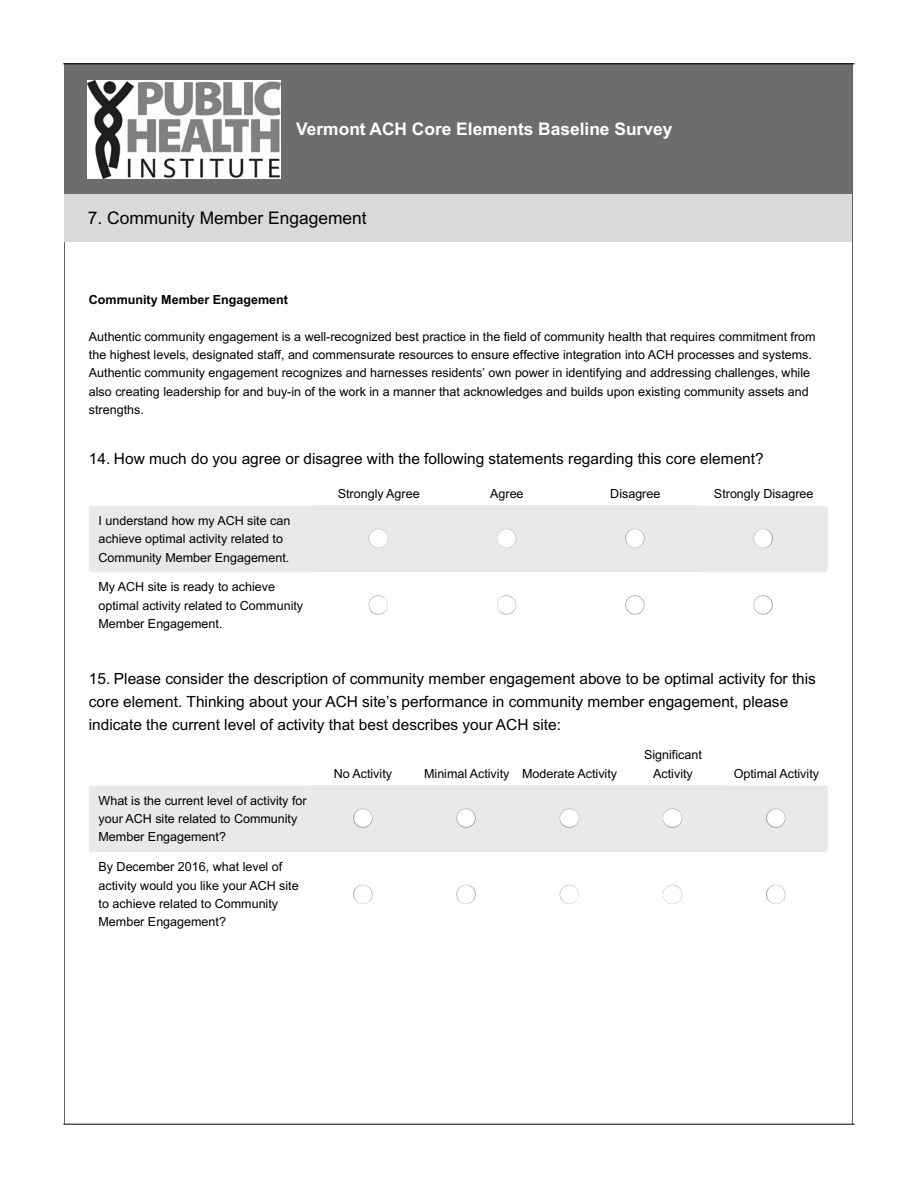
<style>
.page{position:relative;width:918px;height:1188px;background:#fff}
.page>*{position:absolute;margin:0;border:0;box-sizing:border-box;transform-origin:0 0}
.t1{font:700 17.4px "Arial";letter-spacing:.005em;color:#fff}
.t2{font:17.4px "Arial";letter-spacing:.005em;color:#000}
.t3{font:15.45px/23.1px "Arial";letter-spacing:.005em;color:#000}
.t4{font:12.6px/18.3px "Arial";letter-spacing:.005em;color:#000}
.t5{font:700 12.6px "Arial";letter-spacing:.005em;color:#000}
</style>
<div class="page">
<hr style="left:64px;top:64px;width:1px;height:1059px;background:#606060">
<hr style="left:852px;top:64px;width:1px;height:1059px;background:#606060">
<div style="left:65px;top:194px;width:787px;height:47px;background:#d9d9d9"></div>
<div style="left:65px;top:64px;width:787px;height:130px;background:#6d6d6d"></div>
<img style="left:88px;top:80px;width:193px;height:99px">
<div style="left:89px;top:506px;width:226px;height:66px;background:#e9e9e9"></div>
<div style="left:315px;top:506px;width:128px;height:66px;background:#e9e9e9"></div>
<div style="left:443px;top:506px;width:128px;height:66px;background:#e9e9e9"></div>
<div style="left:571px;top:506px;width:129px;height:66px;background:#e9e9e9"></div>
<div style="left:700px;top:506px;width:128px;height:66px;background:#e9e9e9"></div>
<div style="left:89px;top:785px;width:222px;height:67px;background:#e9e9e9"></div>
<div style="left:311px;top:785px;width:104px;height:67px;background:#e9e9e9"></div>
<div style="left:415px;top:785px;width:103px;height:67px;background:#e9e9e9"></div>
<div style="left:518px;top:785px;width:103px;height:67px;background:#e9e9e9"></div>
<div style="left:621px;top:785px;width:104px;height:67px;background:#e9e9e9"></div>
<div style="left:725px;top:785px;width:103px;height:67px;background:#e9e9e9"></div>
<img style="left:369px;top:529px;width:19px;height:19px;border-radius:50%">
<img style="left:497px;top:529px;width:19px;height:19px;border-radius:50%">
<img style="left:625px;top:529px;width:20px;height:19px;border-radius:50%">
<img style="left:754px;top:529px;width:19px;height:19px;border-radius:50%">
<img style="left:369px;top:595px;width:19px;height:20px;border-radius:50%">
<img style="left:497px;top:595px;width:19px;height:20px;border-radius:50%">
<img style="left:625px;top:595px;width:20px;height:20px;border-radius:50%">
<img style="left:754px;top:595px;width:19px;height:20px;border-radius:50%">
<img style="left:353px;top:809px;width:20px;height:19px;border-radius:50%">
<img style="left:456px;top:809px;width:20px;height:19px;border-radius:50%">
<img style="left:560px;top:809px;width:19px;height:19px;border-radius:50%">
<img style="left:663px;top:809px;width:19px;height:19px;border-radius:50%">
<img style="left:766px;top:809px;width:19px;height:19px;border-radius:50%">
<img style="left:353px;top:885px;width:20px;height:19px;border-radius:50%">
<img style="left:456px;top:885px;width:20px;height:19px;border-radius:50%">
<img style="left:560px;top:885px;width:19px;height:19px;border-radius:50%">
<img style="left:663px;top:885px;width:19px;height:19px;border-radius:50%">
<img style="left:766px;top:885px;width:19px;height:19px;border-radius:50%">
<hr style="left:64px;top:64px;width:790px;height:1px;background:#000">
<hr style="left:64px;top:1124px;width:790px;height:1px;background:#000">
<h1 class="t1" style="left:296px;top:119px;width:377px">Vermont ACH Core Elements Baseline Survey</h1>
<h1 class="t2" style="left:88px;top:208px;width:280px">7. Community Member Engagement</h1>
<p class="t5" style="left:89px;top:293px;width:201px">Community Member Engagement</p>
<p class="t4" style="left:89px;top:327px;width:728px">Authentic community engagement is a well-recognized best practice in the field of community health that requires commitment from the highest levels, designated staff, and commensurate resources to ensure effective integration into ACH processes and systems.<br>Authentic community engagement recognizes and harnesses residents’ own power in identifying and addressing challenges, while also creating leadership for and buy-in of the work in a manner that acknowledges and builds upon existing community assets and strengths.</p>
<p class="t3" style="left:89px;top:447px;width:676px">14. How much do you agree or disagree with the following statements regarding this core element?</p>
<p class="t4" style="left:99px;top:511px;width:193px">I understand how my ACH site can achieve optimal activity related to<br>Community Member Engagement.</p>
<p class="t4" style="left:99px;top:578px;width:206px">My ACH site is ready to achieve optimal activity related to Community<br>Member Engagement.</p>
<p class="t4" style="left:338px;top:484px;width:83px">Strongly Agree</p>
<p class="t4" style="left:490px;top:484px;width:35px">Agree</p>
<p class="t4" style="left:610px;top:484px;width:52px">Disagree</p>
<p class="t4" style="left:714px;top:484px;width:101px">Strongly Disagree</p>
<p class="t3" style="left:89px;top:667px;width:729px">15. Please consider the description of community member engagement above to be optimal activity for this core element. Thinking about your ACH site’s performance in community member engagement, please indicate the current level of activity that best describes your ACH site:</p>
<p class="t4" style="left:99px;top:791px;width:210px">What is the current level of activity for your ACH site related to Community<br>Member Engagement?</p>
<p class="t4" style="left:99px;top:858px;width:202px">By December 2016, what level of activity would you like your ACH site to achieve related to Community<br>Member Engagement?</p>
<p class="t4" style="left:334px;top:764px;width:60px">No Activity</p>
<p class="t4" style="left:424px;top:764px;width:194px">Minimal Activity Moderate Activity</p>
<p class="t4" style="left:644px;top:746px;width:59px;text-align:center">Significant<br>Activity</p>
<p class="t4" style="left:734px;top:764px;width:87px">Optimal Activity</p>
</div>
